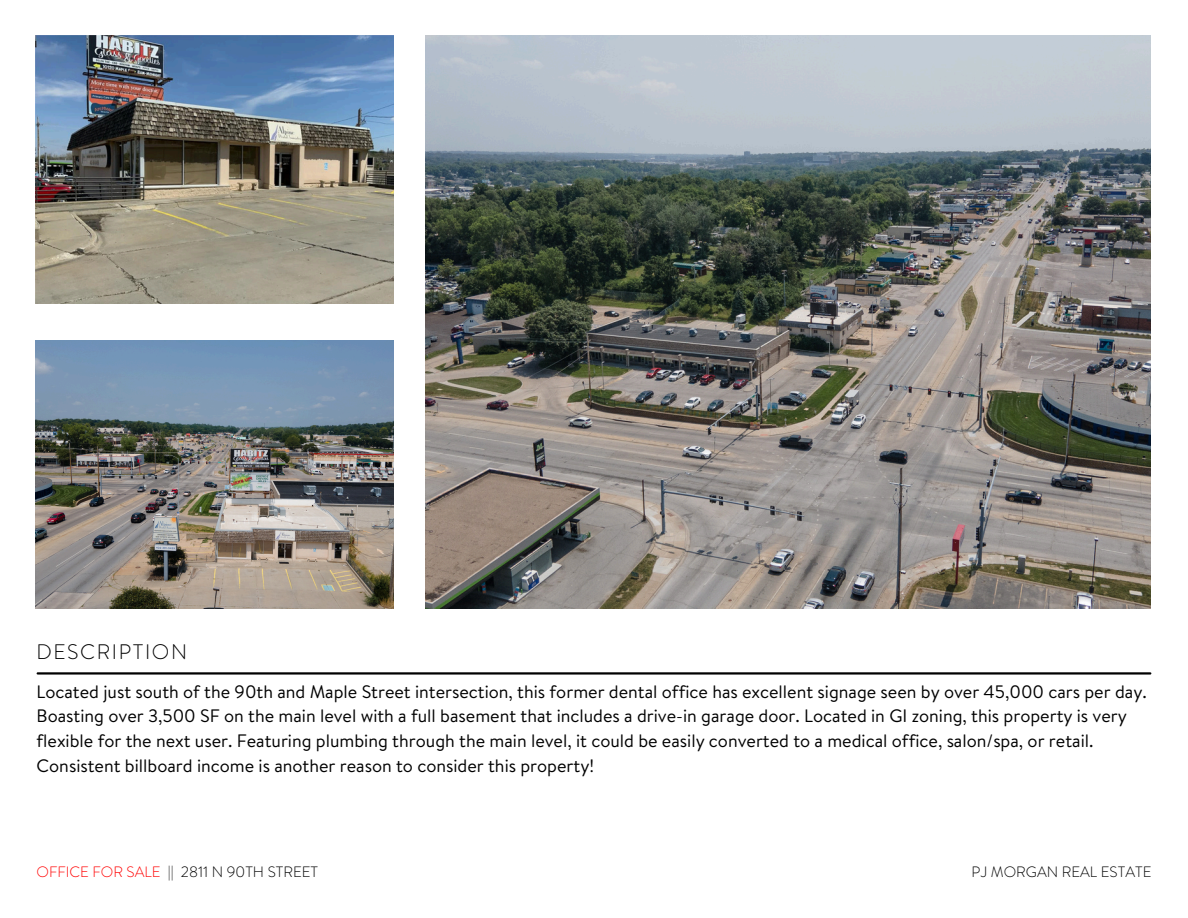
<style>
.page{position:relative;width:1188px;height:918px;background:#fff}
.page>*{position:absolute;margin:0;border:0;box-sizing:border-box;transform-origin:0 0}
.t1{font:300 21px "Brandon Text";letter-spacing:.075em;color:#000}
.t2{font:18px/24.8px "Brandon Text";color:#000}
.t3{font:300 15px "Brandon Text";color:#000}
.s1{color:#ff0101}
</style>
<div class="page">
<hr style="left:38px;top:672px;width:1112px;height:3px;background:#000">
<img style="left:426px;top:36px;width:724px;height:573px">
<img style="left:36px;top:36px;width:358px;height:268px">
<img style="left:36px;top:341px;width:358px;height:267px">
<p class="t1" style="left:37px;top:637px;width:152px">DESCRIPTION</p>
<h2 class="t2" style="left:37px;top:679px;width:1112px">Located just south of the 90th and Maple Street intersection, this former dental office has excellent signage seen by over 45,000 cars per day.<br>Boasting over 3,500 SF on the main level with a full basement that includes a drive-in garage door. Located in GI zoning, this property is very flexible for the next user. Featuring plumbing through the main level, it could be easily converted to a medical office, salon/spa, or retail.<br>Consistent billboard income is another reason to consider this property!</h2>
<p class="t3" style="left:37px;top:861px;width:283px"><span class="s1">OFFICE FOR SALE</span> || 2811 N 90TH STREET</p>
<p class="t3" style="left:972px;top:861px;width:181px">PJ MORGAN REAL ESTATE</p>
</div>
